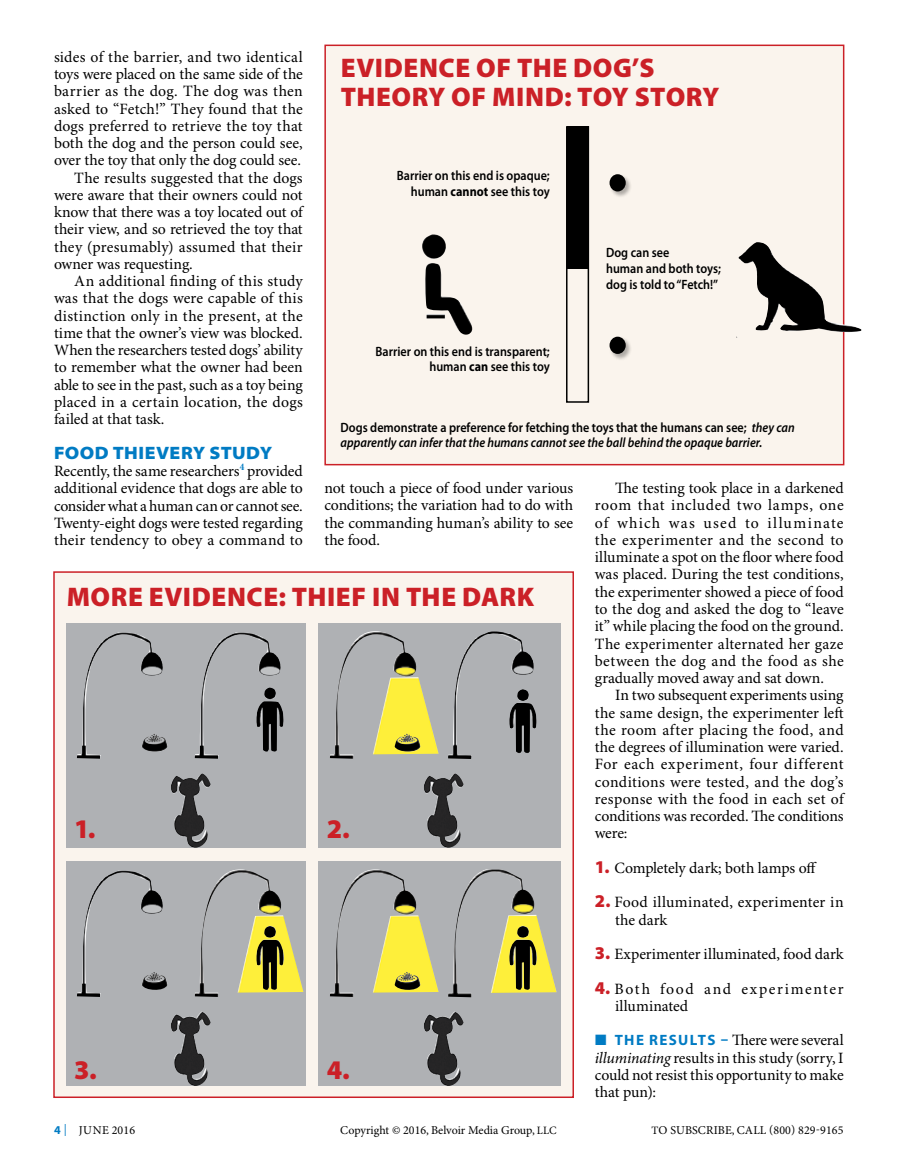
<style>
.page{position:relative;width:918px;height:1175px;background:#fff}
.page>*{position:absolute;margin:0;border:0;box-sizing:border-box;transform-origin:0 0}
.t1{font:900 27px/28.5px "Myriad Pro";letter-spacing:.025em;color:#cb2027}
.t2{font:900 semi-expanded 18px "Myriad Pro";letter-spacing:.02em;color:#007bc3}
.t3{font:15.75px/17.2px "Minion Pro";letter-spacing:.005em;color:#000;text-align:justify}
.t4{font:15.75px "Minion Pro";letter-spacing:-.015em;color:#000}
.t5{font:15.75px "Minion Pro";letter-spacing:.025em;color:#000}
.t6{font:15.75px/17.2px "Minion Pro";letter-spacing:.085em;color:#000}
.t7{font:15.75px "Minion Pro";letter-spacing:.035em;color:#000}
.t8{font:italic 600 13.5px/15.6px "Myriad Pro";color:#000;scale:.9 1}
.t9{font:600 13.5px/15.6px "Myriad Pro";color:#000;text-align:right;scale:.9 1}
.t10{font:12px "Minion Pro";letter-spacing:.01em;color:#000}
.s1{font-weight:700}
.s2{font-style:normal}
.s3{font-family:"Myriad Pro";font-weight:900;font-size:18px;color:#cb2027}
.s4{color:#007bc3}
.s5{font-family:"Myriad Pro";font-weight:700;font-size:15px;color:#007bc3}
.s6{font-style:italic}
.s7{font-family:"Myriad Pro";font-weight:700;color:#007bc3}
.s8{font-size:11.25px}
</style>
<div class="page">
<div style="left:53px;top:571px;width:521px;height:527px;background:#faf4ed;border:2px solid #cb2027"></div>
<div style="left:324px;top:45px;width:520px;height:420px;background:#faf4ed;border:2px solid #cb2027"></div>
<div style="left:567px;top:126px;width:21px;height:143px;background:#000"></div>
<div style="left:609px;top:174px;width:24px;height:24px;background:#000;opacity:.3"></div>
<div style="left:610px;top:174px;width:16px;height:17px;background:#000;border-radius:50%"></div>
<div style="left:609px;top:336px;width:24px;height:25px;background:#000;opacity:.3"></div>
<div style="left:610px;top:337px;width:16px;height:17px;background:#000;border-radius:50%"></div>
<img style="left:422px;top:234px;width:51px;height:101px">
<div style="left:566px;top:126px;width:23px;height:277px;border:2px solid #000"></div>
<img style="left:737px;top:242px;width:124px;height:96px">
<div style="left:66px;top:623px;width:240px;height:224px;background:#afb1b4"></div>
<img style="left:171px;top:773px;width:40px;height:74px">
<img style="left:77px;top:632px;width:86px;height:126px">
<img style="left:142px;top:733px;width:25px;height:20px">
<img style="left:195px;top:632px;width:86px;height:126px">
<img style="left:255px;top:687px;width:29px;height:65px">
<div style="left:318px;top:623px;width:243px;height:224px;background:#afb1b4"></div>
<img style="left:424px;top:773px;width:40px;height:74px">
<img style="left:330px;top:631px;width:109px;height:127px">
<img style="left:395px;top:733px;width:26px;height:20px">
<img style="left:448px;top:631px;width:89px;height:128px">
<div style="left:66px;top:861px;width:240px;height:224px;background:#afb1b4"></div>
<img style="left:171px;top:1011px;width:40px;height:74px">
<img style="left:77px;top:870px;width:86px;height:127px">
<img style="left:142px;top:972px;width:25px;height:19px">
<img style="left:195px;top:869px;width:108px;height:128px">
<img style="left:255px;top:925px;width:29px;height:65px">
<div style="left:318px;top:861px;width:243px;height:224px;background:#afb1b4"></div>
<img style="left:424px;top:1011px;width:40px;height:74px">
<img style="left:330px;top:869px;width:109px;height:128px">
<img style="left:395px;top:972px;width:26px;height:19px">
<img style="left:448px;top:869px;width:109px;height:128px">
<img style="left:509px;top:925px;width:30px;height:65px">
<p class="t3" style="left:54px;top:49px;width:250px">sides of the barrier, and two identical</p>
<p class="t3" style="left:54px;top:66px;width:250px">toys were placed on the same side of the</p>
<p class="t3" style="left:54px;top:83px;width:250px">barrier as the dog. The dog was then</p>
<p class="t3" style="left:54px;top:101px;width:250px">asked to “Fetch!” They found that the</p>
<p class="t3" style="left:54px;top:118px;width:250px">dogs preferred to retrieve the toy that</p>
<p class="t3" style="left:54px;top:135px;width:250px">both the dog and the person could see,</p>
<p class="t4" style="left:54px;top:151px;width:248px">over the toy that only the dog could see.</p>
<p class="t3" style="left:74px;top:170px;width:230px">The results suggested that the dogs</p>
<p class="t3" style="left:54px;top:187px;width:250px">were aware that their owners could not</p>
<p class="t3" style="left:54px;top:204px;width:250px">know that there was a toy located out of</p>
<p class="t3" style="left:54px;top:221px;width:250px">their view, and so retrieved the toy that</p>
<p class="t3" style="left:54px;top:238px;width:250px">they (presumably) assumed that their</p>
<p class="t3" style="left:54px;top:256px;width:140px">owner was requesting.</p>
<p class="t5" style="left:74px;top:272px;width:230px">An additional finding of this study</p>
<p class="t3" style="left:54px;top:290px;width:250px">was that the dogs were capable of this</p>
<p class="t7" style="left:54px;top:306px;width:250px">distinction only in the present, at the</p>
<p class="t3" style="left:54px;top:325px;width:250px">time that the owner’s view was blocked.</p>
<p class="t4" style="left:54px;top:341px;width:250px">When the researchers tested dogs’ ability</p>
<p class="t3" style="left:54px;top:359px;width:250px">to remember what the owner had been</p>
<p class="t4" style="left:54px;top:375px;width:250px">able to see in the past, such as a toy being</p>
<p class="t5" style="left:54px;top:392px;width:250px">placed in a certain location, the dogs</p>
<p class="t3" style="left:54px;top:411px;width:112px">failed at that task.</p>
<p class="t2" style="left:54px;top:442px;width:220px">FOOD TH IEVERY STUDY</p>
<p class="t3" style="left:54px;top:463px;width:250px">Recently, the same researchers<sup>4</sup> provided additional evidence that dogs are able to consider what a human can or cannot see.<br>Twenty-eight dogs were tested regarding their tendency to obey a command to</p>
<h1 class="t1" style="left:341px;top:53px;width:315px">EVIDENCE OF THE DOG’S<br>THEORY OF MIND: TOY STO</h1>
<h1 class="t1" style="left:686px;top:81px;width:35px">RY</h1>
<p class="t9" style="left:397px;top:168px;width:172px">Barrier on this end is opaque; human <span class="s1">cannot</span> see this toy</p>
<p class="t9" style="left:606px;top:244px;width:129px;line-height:16.2px;text-align:left">Dog can see<br>human and both toys; dog is told to “Fetch!”</p>
<p class="t9" style="left:376px;top:343px;width:195px">Barrier on this end is transparent; human <span class="s1">can</span> see this toy</p>
<p class="t8" style="left:341px;top:419px;width:506px"><span class="s2">Dogs demonstrate a preference for fetching the toys that the humans can see;</span> they can apparently can infer that the humans cannot see the ball behind the opaque barrier.</p>
<p class="t3" style="left:324px;top:480px;width:250px">not touch a piece of food under various conditions; the variation had to do with the commanding human’s ability to see the food.</p>
<p class="t3" style="left:595px;top:480px;width:250px;text-indent:20px">The testing took place in a darkened room that included two lamps, one of which was used to illuminate the experimenter and the second to illuminate a spot on the floor where food was placed. During the test conditions, the experimenter showed a piece of food to the dog and asked the dog to “leave it” while placing the food on the ground.<br>The experimenter alternated her gaze between the dog and the food as she gradually moved away and sat down.</p>
<p class="t3" style="left:595px;top:687px;width:250px;text-indent:20px">In two subsequent experiments using the same design, the experimenter left the room after placing the food, and the degrees of illumination were varied.<br>For each experiment, four different conditions were tested, and the dog’s response with the food in each set of conditions was recorded. The conditions were:</p>
<p class="t3" style="left:595px;top:860px;width:224px"><span class="s3">1.</span> Completely dark; both lamps off</p>
<p class="t3" style="left:615px;top:894px;width:230px;text-indent:-20px"><span class="s3">2.</span> Food illuminated, experimenter in the dark</p>
<p class="t3" style="left:595px;top:946px;width:250px"><span class="s3">3.</span> Experimenter illuminated, food dark</p>
<p class="t6" style="left:615px;top:980px;width:230px;text-indent:-20px"><span class="s3">4.</span> Both food and experimenter illuminated</p>
<p class="t3" style="left:595px;top:1032px;width:250px"><span class="s4">■</span> <span class="s5">The R esu lts –</span> There were several <span class="s6">illuminating</span> results in this study (sorry, I could not resist this opportunity to make that pun):</p>
<h1 class="t1" style="left:67px;top:581px;width:467px">MORE EVIDENCE: THIEF IN THE DARK</h1>
<h1 class="t1" style="left:74px;top:814px;width:23px">1.</h1>
<h1 class="t1" style="left:327px;top:814px;width:25px">2.</h1>
<h1 class="t1" style="left:74px;top:1054px;width:24px">3.</h1>
<h1 class="t1" style="left:327px;top:1054px;width:25px">4.</h1>
<p class="t10" style="left:54px;top:1123px;width:83px"><span class="s7">4</span> <span class="s4">|</span> june 2016</p>
<p class="t10" style="left:340px;top:1123px;width:218px">Copyright © 2016, Belvoir Media Group, <span class="s8">LLC</span></p>
<p class="t10" style="left:652px;top:1123px;width:193px"><span class="s8">T</span>o subscribe, call (800) 829-9165</p>
</div>
